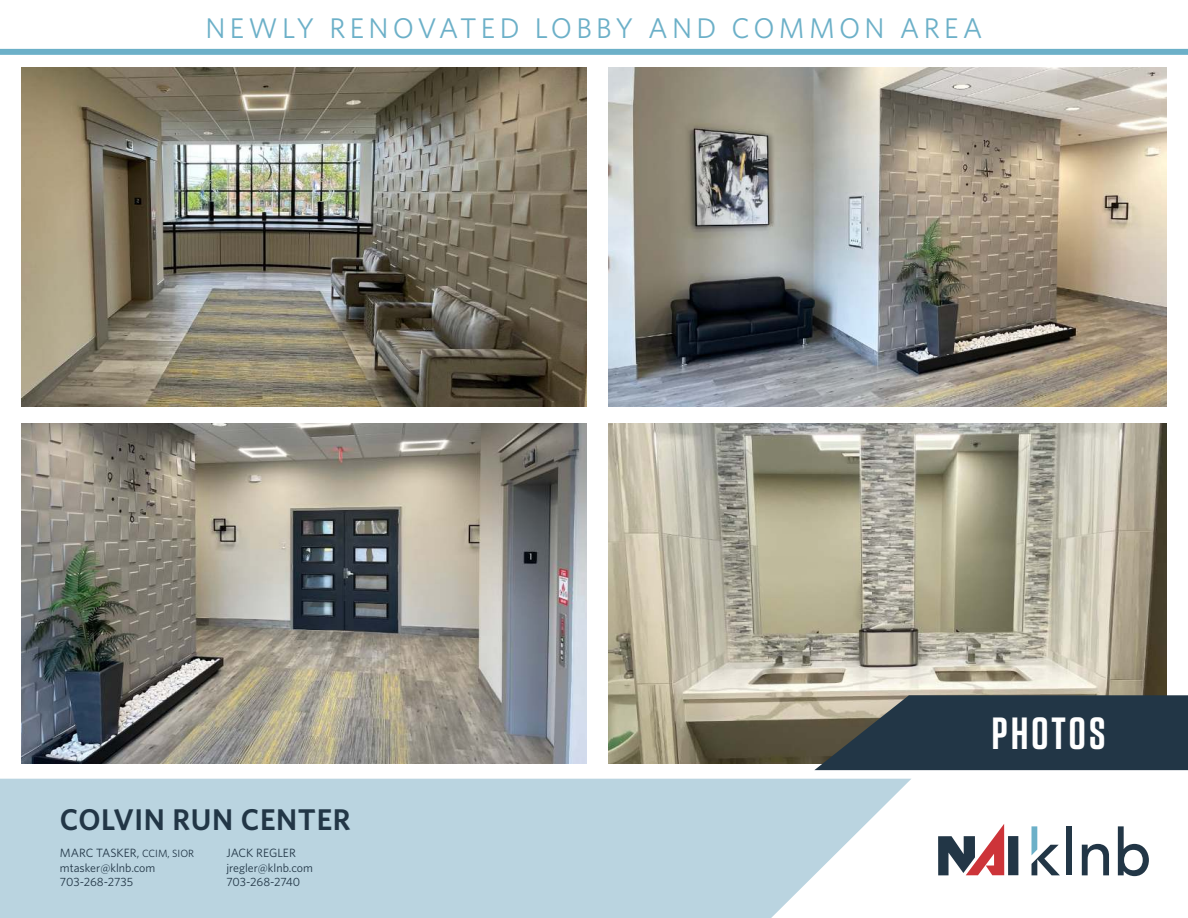
<style>
.page{position:relative;width:1188px;height:918px;background:#fff}
.page>*{position:absolute;margin:0;border:0;box-sizing:border-box;transform-origin:0 0}
.t1{font:600 45px "Tungsten";letter-spacing:.075em;color:#fff}
.t2{font:600 30px "Whitney";letter-spacing:.02em;color:#223646}
.t3{font:28.5px "Whitney";letter-spacing:.15em;color:#6cb0c8}
.t4{font:12px/14.4px "Whitney";color:#223646}
.s1{font-size:10.5px}
</style>
<div class="page">
<svg style="left:0;top:779px;width:911px;height:139px;background:#bfd7e2"></svg>
<div style="left:1008px;top:836px;width:10px;height:39px;background:#223646"></div>
<svg style="left:938px;top:824px;width:66px;height:51px"></svg>
<svg style="left:1032px;top:826px;width:28px;height:49px"></svg>
<div style="left:1066px;top:826px;width:6px;height:49px;background:#223646"></div>
<svg style="left:1082px;top:844px;width:27px;height:31px"></svg>
<svg style="left:1118px;top:826px;width:31px;height:50px"></svg>
<img style="left:21px;top:68px;width:565px;height:339px">
<img style="left:609px;top:424px;width:558px;height:339px">
<img style="left:609px;top:68px;width:558px;height:339px">
<svg style="left:814px;top:695px;width:374px;height:75px;background:#30404b"></svg>
<div style="left:0;top:49px;width:1188px;height:6px;background:#6cb0c8"></div>
<img style="left:21px;top:424px;width:565px;height:339px">
<h3 class="t3" style="left:205px;top:15px;width:779px">NEWLY RENOVATED LOBBY AND COMMON AREA</h3>
<h2 class="t2" style="left:60px;top:806px;width:292px">COLVIN RUN CENTER</h2>
<p class="t4" style="left:60px;top:847px;width:136px">MARC TASKER, <span class="s1">CCIM, SIOR </span>mtasker@klnb.com<br>703-268-2735</p>
<p class="t4" style="left:226px;top:847px;width:88px">JACK REGLER jregler@klnb.com<br>703-268-2740</p>
<h1 class="t1" style="left:992px;top:713px;width:115px">PHOTOS</h1>
</div>
